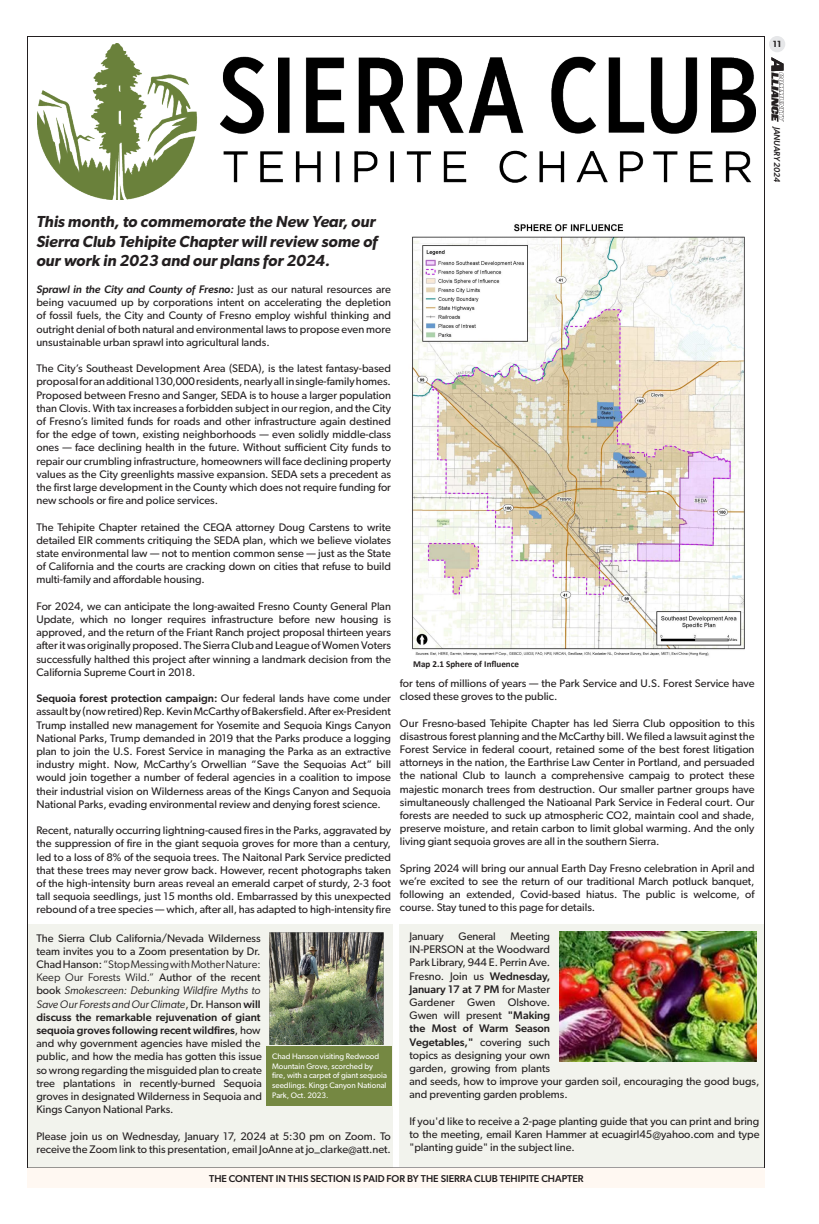
<style>
.page{position:relative;width:819px;height:1224px;background:#fff}
.page>*{position:absolute;margin:0;border:0;box-sizing:border-box;transform-origin:0 0}
.Sierra_Club_Body{font:italic 600 16px/19.2px "Gibson";color:#231f20}
.Sierra_Club_Body-2{font:11px/13.2px "Gibson";color:#231f20;text-align:justify}
.Section_Paid_for_Title{font:500 10px "Gibson";color:#231f20}
.t1{font:700 9.1px "Calibri";color:#231f20}
.t2{font:600 9px "Gibson";color:#231f20}
.t3{font:italic 500 8.5px "Gibson";color:#231f20}
.Photos_By{font:8px/9.6px "Gibson";color:#fff}
.s1{font-weight:500;font-style:italic}
.s2{font-weight:500}
.s3{font-style:inherit}
.s4{font-style:italic}
</style>
<div class="page">
<svg style="left:771px;top:57px;width:13px;height:65px"></svg>
<div style="left:769px;top:36px;width:16px;height:16px;background:#e6e7e9;border-radius:50%"></div>
<div style="left:27px;top:924px;width:365px;height:245px;background:#f2f3ed"></div>
<img style="left:37px;top:43px;width:718px;height:156px">
<div style="left:28px;top:1169px;width:737px;height:19px;background:#fff8f2"></div>
<img style="left:412px;top:224px;width:333px;height:432px">
<img style="left:270px;top:933px;width:114px;height:112px">
<div style="left:400px;top:924px;width:364px;height:243px;background:#f2f3ed"></div>
<img style="left:559px;top:931px;width:198px;height:131px">
<div style="left:266px;top:1047px;width:126px;height:59px;background:#758842"></div>
<p class="t2" style="left:773px;top:38px;width:10px">11</p>
<p class="t3" style="left:782px;top:127px;width:57px;rotate:90deg">JANUARY 2024</p>
<p class="Sierra_Club_Body" style="left:36px;top:212px;width:343px">This month, to commemorate the New Year, our<br>Sierra Club Tehipite Chapter will review some of our work in 2023 and our plans for 2024.</p>
<p class="Sierra_Club_Body-2" style="left:36px;top:282px;width:356px"><span class="s1">Sprawl in the City and County of Fresno:</span> Just as our natural resources are being vacuumed up by corporations intent on accelerating the depletion of fossil fuels, the City and County of Fresno employ wishful thinking and outright denial of both natural and environmental laws to propose even more unsustainable urban sprawl into agricultural lands.</p>
<p class="Sierra_Club_Body-2" style="left:36px;top:362px;width:356px">The City’s Southeast Development Area (SEDA), is the latest fantasy-based proposal for an additional 130,000 residents, nearly all in single-family homes.<br>Proposed between Fresno and Sanger, SEDA is to house a larger population than Clovis. With tax increases a forbidden subject in our region, and the City of Fresno’s limited funds for roads and other infrastructure again destined for the edge of town, existing neighborhoods — even solidly middle-class ones — face declining health in the future. Without sufficient City funds to repair our crumbling infrastructure, homeowners will face declining property values as the City greenlights massive expansion. SEDA sets a precedent as the first large development in the County which does not require funding for new schools or fire and police services.</p>
<p class="Sierra_Club_Body-2" style="left:36px;top:520px;width:356px">The Tehipite Chapter retained the CEQA attorney Doug Carstens to write detailed EIR comments critiquing the SEDA plan, which we believe violates state environmental law — not to mention common sense — just as the State of California and the courts are cracking down on cities that refuse to build multi-family and affordable housing.</p>
<p class="Sierra_Club_Body-2" style="left:36px;top:599px;width:356px">For 2024, we can anticipate the long-awaited Fresno County General Plan Update, which no longer requires infrastructure before new housing is approved, and the return of the Friant Ranch project proposal thirteen years after it was originally proposed. The Sierra Club and League of Women Voters successfully halthed this project after winning a landmark decision from the California Supreme Court in 2018.</p>
<p class="Sierra_Club_Body-2" style="left:36px;top:692px;width:356px"><span class="s2">Sequoia forest protection campaign:</span> Our federal lands have come under assault by (now retired) Rep. Kevin McCarthy of Bakersfield. After ex-President Trump installed new management for Yosemite and Sequoia Kings Canyon National Parks, Trump demanded in 2019 that the Parks produce a logging plan to join the U.S. Forest Service in managing the Parka as an extractive industry might. Now, McCarthy’s Orwellian “Save the Sequoias Act” bill would join together a number of federal agencies in a coalition to impose their industrial vision on Wilderness areas of the Kings Canyon and Sequoia National Parks, evading environmental review and denying forest science.</p>
<p class="Sierra_Club_Body-2" style="left:36px;top:824px;width:356px">Recent, naturally occurring lightning-caused fires in the Parks, aggravated by the suppression of fire in the giant sequoia groves for more than a century, led to a loss of 8% of the sequoia trees. The Naitonal Park Service predicted that these trees may never grow back. However, recent photographs taken of the high-intensity burn areas reveal an emerald carpet of sturdy, 2-3 foot tall sequoia seedlings, just 15 months old. Embarrassed by this unexpected rebound of a tree species — which, after all, has adapted to high-intensity fire</p>
<p class="Sierra_Club_Body-2" style="left:36px;top:931px;width:227px;text-align:left">The Sierra Club California/Nevada Wilderness team invites you to a Zoom presentation by Dr.<br>Chad Hanson: <span class="s3">“Stop Messing with Mother Nature:<br>Keep Our Forests Wild.”</span> Author of the recent book <span class="s4">Smokescreen: Debunking Wildfire Myths to Save Our Forests and Our Climate</span>, Dr. Hanson <span class="s2">will discuss the remarkable rejuvenation of giant sequoia groves following recent wildfires</span>, how and why government agencies have misled the public, and how the media has gotten this issue so wrong regarding the misguided plan to create tree plantations in recently-burned Sequoia groves in designated Wilderness in Sequoia and Kings Canyon National Parks.</p>
<p class="Sierra_Club_Body-2" style="left:36px;top:1129px;width:356px">Please join us on Wednesday, January 17, 2024 at 5:30 pm on Zoom. To receive the Zoom link to this presentation, email JoAnne at jo_clarke@att.net.</p>
<p class="Photos_By" style="left:272px;top:1051px;width:116px">Chad Hanson visiting Redwood<br>Mountain Grove, scorched by fire, with a carpet of giant sequoia seedlings. Kings Canyon National<br>Park, Oct. 2023.</p>
<p class="t1" style="left:413px;top:657px;width:107px">Map 2.1 Sphere of Influence</p>
<p class="Sierra_Club_Body-2" style="left:400px;top:676px;width:356px">for tens of millions of years — the Park Service and U.S. Forest Service have closed these groves to the public.</p>
<p class="Sierra_Club_Body-2" style="left:400px;top:716px;width:356px">Our Fresno-based Tehipite Chapter has led Sierra Club opposition to this disastrous forest planning and the McCarthy bill. We filed a lawsuit aginst the Forest Service in federal coourt, retained some of the best forest litigation attorneys in the nation, the Earthrise Law Center in Portland, and persuaded the national Club to launch a comprehensive campaig to protect these majestic monarch trees from destruction. Our smaller partner groups have simultaneously challenged the Natioanal Park Service in Federal court. Our forests are needed to suck up atmospheric CO2, maintain cool and shade, preserve moisture, and retain carbon to limit global warming. And the only living giant sequoia groves are all in the southern Sierra.</p>
<p class="Sierra_Club_Body-2" style="left:400px;top:861px;width:356px">Spring 2024 will bring our annual Earth Day Fresno celebration in April and we’re excited to see the return of our traditional March potluck banquet, following an extended, Covid-based hiatus. The public is welcome, of course. Stay tuned to this page for details.</p>
<p class="Sierra_Club_Body-2" style="left:410px;top:929px;width:36px">January</p>
<p class="Sierra_Club_Body-2" style="left:459px;top:929px;width:39px">General</p>
<p class="Sierra_Club_Body-2" style="left:410px;top:929px;width:351px;text-align:left;text-indent:101px">Meeting<br>IN-PERSON at the Woodward<br>Park Library, 944 E. Perrin Ave.<br>Fresno. Join us <span class="s2">Wednesday,<br>January 17 at 7 PM</span> for Master<br>Gardener Gwen Olshove.<br>Gwen will present <span class="s2">"Making<br>the Most of Warm Season<br>Vegetables,"</span> covering such<br>topics as designing your own<br>garden, growing from plants<br>and seeds, how to improve your garden soil, encouraging the good bugs, and preventing garden problems.</p>
<p class="Sierra_Club_Body-2" style="left:410px;top:1114px;width:352px">If you'd like to receive a 2-page planting guide that you can print and bring to the meeting, email Karen Hammer at ecuagirl45@yahoo.com and type "planting guide" in the subject line.</p>
<p class="Section_Paid_for_Title" style="left:209px;top:1173px;width:376px">THE CONTENT IN THIS SECTION IS PAID FOR BY THE SIERRA CLUB TEHIPITE CHAPTER</p>
</div>
